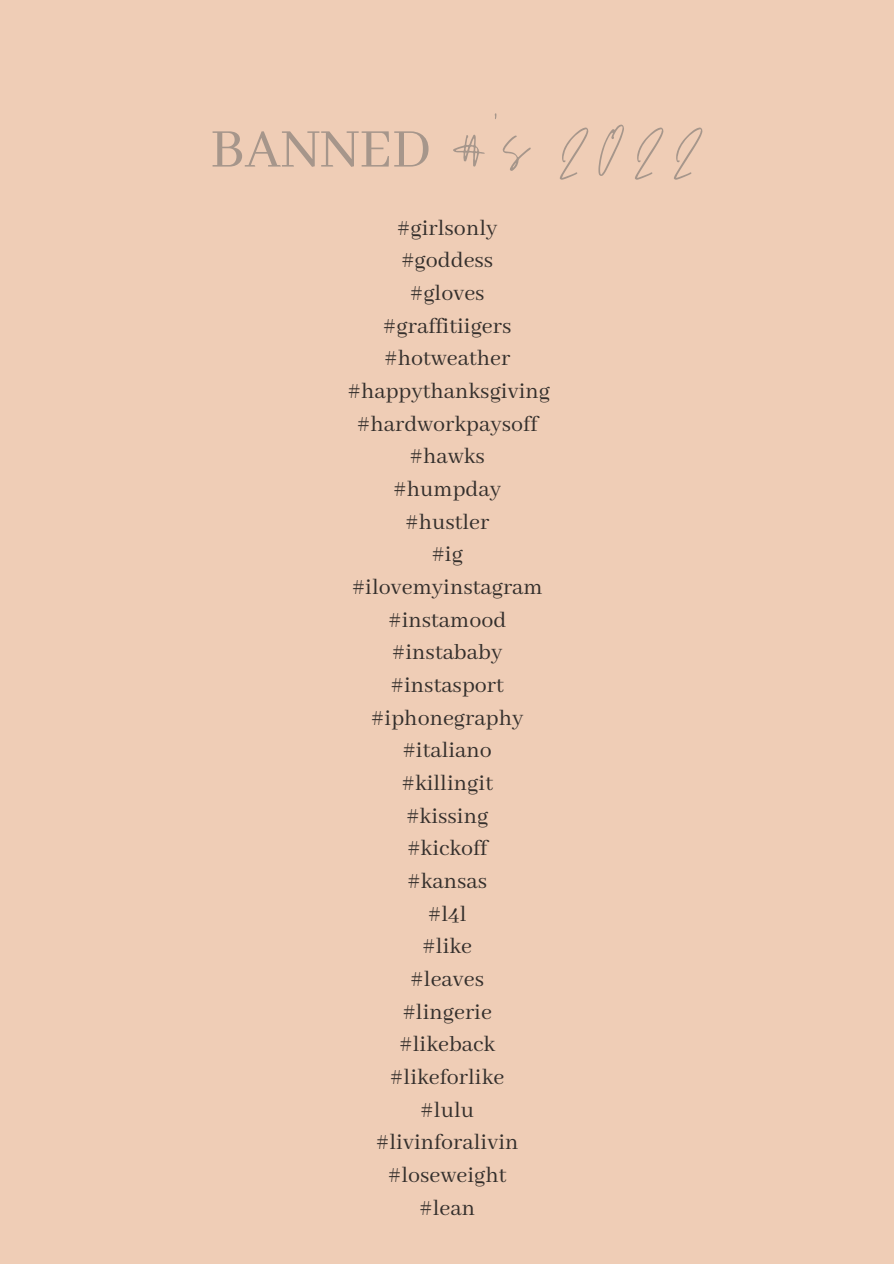
<style>
.page{position:relative;width:894px;height:1264px;background:#fff}
.page>*{position:absolute;margin:0;border:0;box-sizing:border-box;transform-origin:0 0}
.t1{font:105.15px "Jonathan";color:#a6968b}
.t2{font:60px "Abhaya Libre";color:#a6968b}
.t3{font:24px "Abhaya Libre";color:#342f2c}
</style>
<div class="page">
<div style="left:0;top:0;width:893px;height:1263px;background:#efcdb6"></div>
<p class="t1" style="left:447px;top:87px;width:261px">#'s 2022</p>
<p class="t3" style="left:397px;top:214px;width:102px">#girlsonly</p>
<p class="t3" style="left:401px;top:247px;width:94px">#goddess</p>
<p class="t3" style="left:409px;top:280px;width:76px">#gloves</p>
<p class="t3" style="left:383px;top:312px;width:130px">#graffitiigers</p>
<p class="t3" style="left:384px;top:345px;width:127px">#hotweather</p>
<p class="t3" style="left:347px;top:378px;width:204px">#happythanksgiving</p>
<p class="t3" style="left:357px;top:410px;width:182px">#hardworkpaysoff</p>
<p class="t3" style="left:409px;top:443px;width:77px">#hawks</p>
<p class="t3" style="left:393px;top:476px;width:109px">#humpday</p>
<p class="t3" style="left:405px;top:508px;width:86px">#hustler</p>
<p class="t3" style="left:431px;top:541px;width:33px">#ig</p>
<p class="t3" style="left:351px;top:574px;width:192px">#ilovemyinstagram</p>
<p class="t3" style="left:388px;top:606px;width:120px">#instamood</p>
<p class="t3" style="left:392px;top:639px;width:112px">#instababy</p>
<p class="t3" style="left:390px;top:671px;width:115px">#instasport</p>
<p class="t3" style="left:371px;top:704px;width:154px">#iphonegraphy</p>
<p class="t3" style="left:402px;top:737px;width:91px">#italiano</p>
<p class="t3" style="left:401px;top:769px;width:93px">#killingit</p>
<p class="t3" style="left:406px;top:802px;width:84px">#kissing</p>
<p class="t3" style="left:407px;top:835px;width:82px">#kickoff</p>
<p class="t3" style="left:407px;top:867px;width:81px">#kansas</p>
<p class="t3" style="left:427px;top:900px;width:40px">#l4l</p>
<p class="t3" style="left:422px;top:933px;width:51px">#like</p>
<p class="t3" style="left:410px;top:965px;width:75px">#leaves</p>
<p class="t3" style="left:402px;top:998px;width:91px">#lingerie</p>
<p class="t3" style="left:399px;top:1031px;width:97px">#likeback</p>
<p class="t3" style="left:390px;top:1063px;width:116px">#likeforlike</p>
<p class="t3" style="left:420px;top:1096px;width:55px">#lulu</p>
<p class="t3" style="left:376px;top:1129px;width:144px">#livinforalivin</p>
<p class="t3" style="left:387px;top:1161px;width:120px">#loseweight</p>
<p class="t3" style="left:419px;top:1194px;width:57px">#lean</p>
<p class="t2" style="left:210px;top:116px;width:223px">BANNED</p>
</div>
